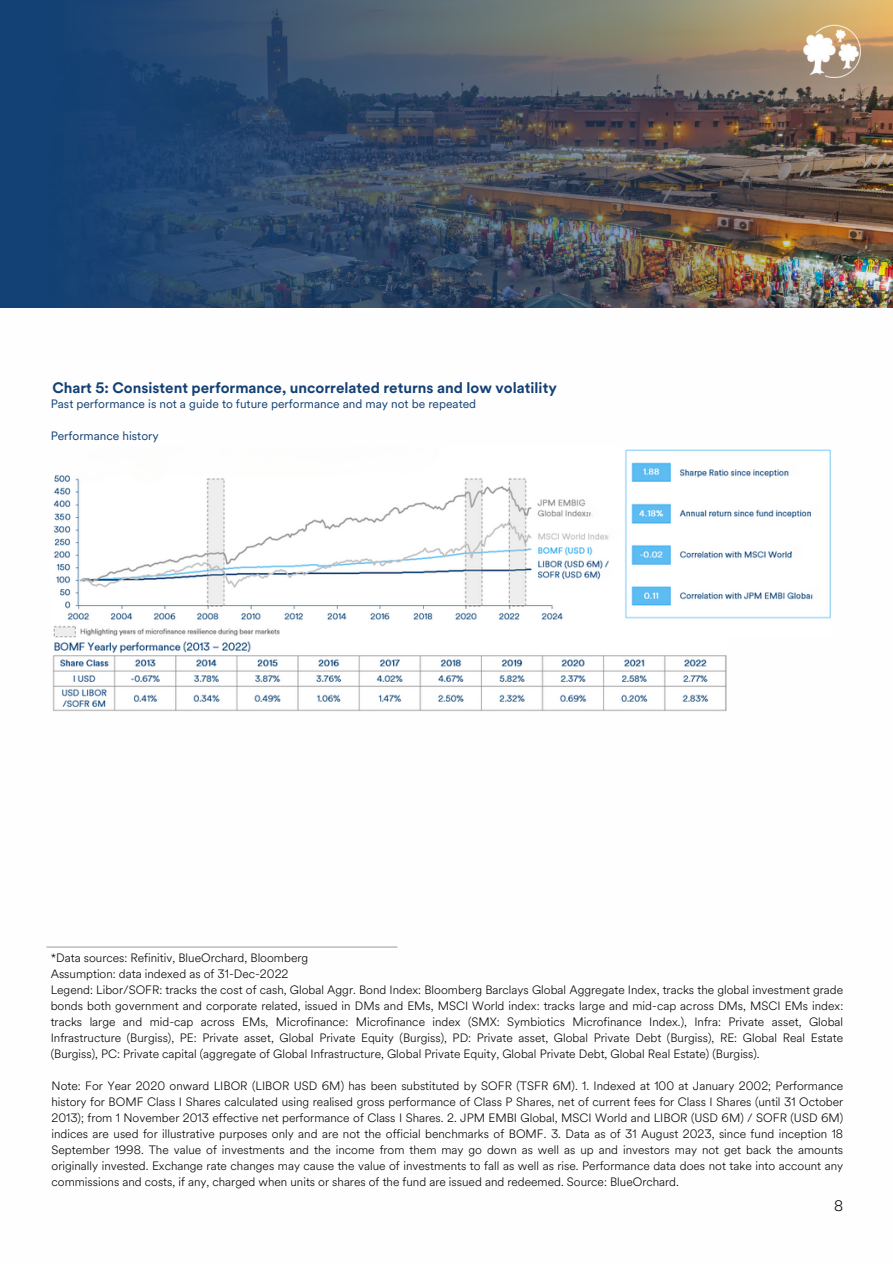
<style>
.page{position:relative;width:893px;height:1264px;background:#fff}
.page>*{position:absolute;margin:0;border:0;box-sizing:border-box;transform-origin:0 0}
.t1{font:700 15px "Schroders Circular";color:#134175}
.t2{font:300 15px "Schroders Circular";color:#000}
.t3{font:300 12px/16px "Schroders Circular";color:#000;text-align:justify}
.t4{font:12px "Schroders Circular";color:#134175}
</style>
<div class="page">
<img style="left:0;top:0;width:892px;height:307px">
<img style="left:803px;top:25px;width:57px;height:52px">
<hr style="left:46px;top:946px;width:351px;height:1px;background:#a6a6a6">
<img style="left:53px;top:449px;width:777px;height:189px">
<img style="left:52px;top:641px;width:675px;height:70px">
<div style="left:51px;top:443px;width:37px;height:28px;background:#fefefe"></div>
<p class="t1" style="left:52px;top:382px;width:506px">Chart 5: Consistent performance, uncorrelated returns and low volatility</p>
<p class="t4" style="left:51px;top:398px;width:427px">Past performance is not a guide to future performance and may not be repeated</p>
<p class="t4" style="left:51px;top:430px;width:109px">Performance history</p>
<p class="t3" style="left:51px;top:950px;width:259px">*Data sources: Refinitiv, BlueOrchard, Bloomberg</p>
<p class="t3" style="left:51px;top:966px;width:239px">Assumption: data indexed as of 31-Dec-2022</p>
<p class="t3" style="left:51px;top:982px;width:794px">Legend: Libor/SOFR: tracks the cost of cash, Global Aggr. Bond Index: Bloomberg Barclays Global Aggregate Index, tracks the global investment grade bonds both government and corporate related, issued in DMs and EMs, MSCI World index: tracks large and mid-cap across DMs, MSCI EMs index: tracks large and mid-cap across EMs, Microfinance: Microfinance index (SMX: Symbiotics Microfinance Index.), Infra: Private asset, Global Infrastructure (Burgiss), PE: Private asset, Global Private Equity (Burgiss), PD: Private asset, Global Private Debt (Burgiss), RE: Global Real Estate (Burgiss), PC: Private capital (aggregate of Global Infrastructure, Global Private Equity, Global Private Debt, Global Real Estate) (Burgiss).</p>
<p class="t3" style="left:51px;top:1079px;width:793px">Note: For Year 2020 onward LIBOR (LIBOR USD 6M) has been substituted by SOFR (TSFR 6M). 1. Indexed at 100 at January 2002; Performance history for BOMF Class I Shares calculated using realised gross performance of Class P Shares, net of current fees for Class I Shares (until 31 October 2013); from 1 November 2013 effective net performance of Class I Shares. 2. JPM EMBI Global, MSCI World and LIBOR (USD 6M) / SOFR (USD 6M) indices are used for illustrative purposes only and are not the official benchmarks of BOMF. 3. Data as of 31 August 2023, since fund inception 18<br>September 1998. The value of investments and the income from them may go down as well as up and investors may not get back the amounts originally invested. Exchange rate changes may cause the value of investments to fall as well as rise. Performance data does not take into account any commissions and costs, if any, charged when units or shares of the fund are issued and redeemed. Source: BlueOrchard.</p>
<p class="t2" style="left:834px;top:1199px;width:11px">8</p>
</div>
